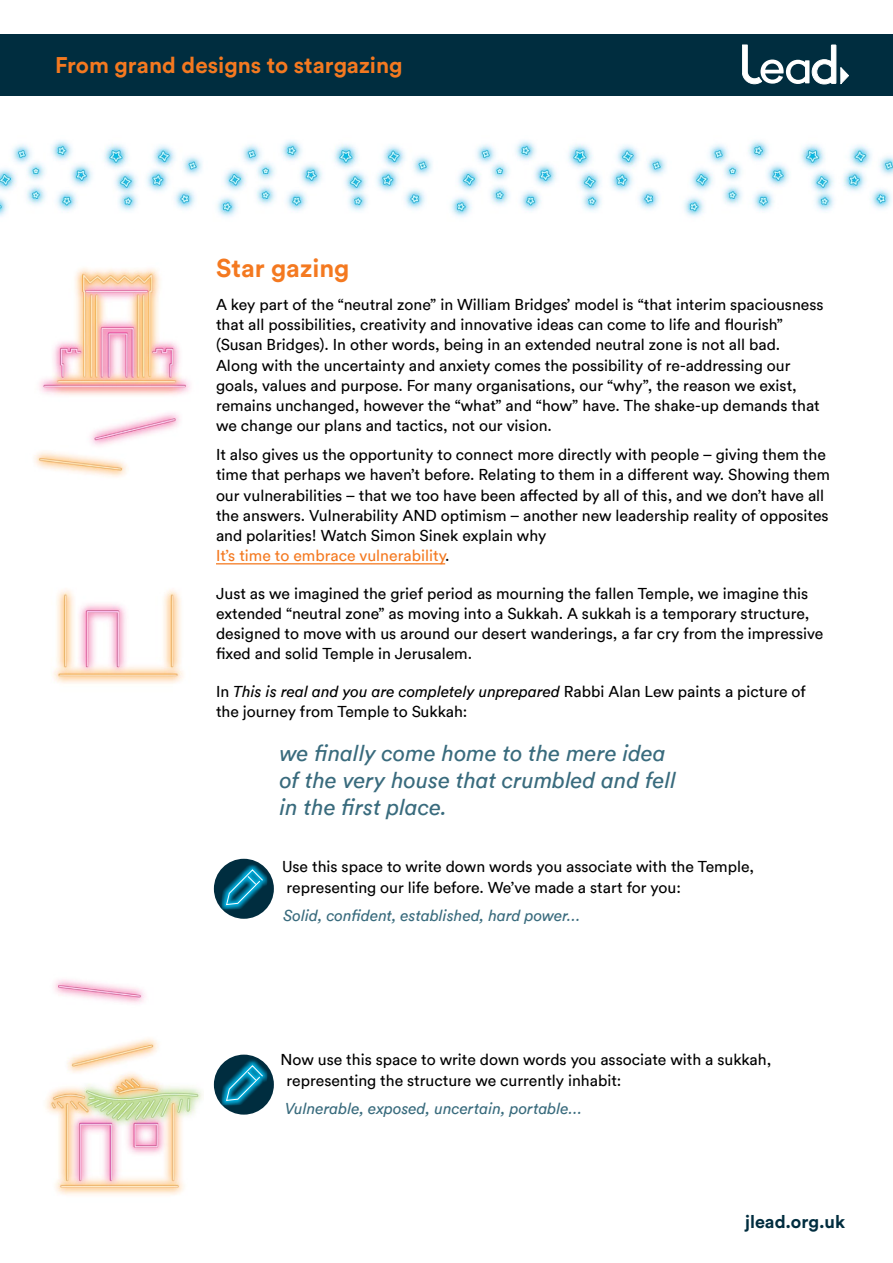
<style>
.page{position:relative;width:893px;height:1263px;background:#fff}
.page>*{position:absolute;margin:0;border:0;box-sizing:border-box;transform-origin:0 0}
.t1{font:700 25.5px "Circular Std";color:#f47920}
.t2{font:italic 22.5px/27px "Circular";color:#396b7d}
.t3{font:700 22.5px "Circular Std";color:#f47920}
.t4{font:700 18px "Circular Std";color:#002d3f}
.t5{font:15.75px/20.2px "Circular";color:#000}
.t6{font:italic 15.75px "Circular";color:#396b7d}
.s1{color:#f47920}
.s2{font-style:italic}
</style>
<div class="page">
<img style="left:0;top:140px;width:203px;height:77px">
<img style="left:217px;top:140px;width:216px;height:77px">
<img style="left:451px;top:140px;width:216px;height:77px">
<img style="left:684px;top:140px;width:209px;height:77px">
<img style="left:34px;top:268px;width:156px;height:209px">
<div style="left:0;top:34px;width:893px;height:61px;background:#002d3f"></div>
<svg style="left:742px;top:45px;width:107px;height:39px"></svg>
<hr style="left:216px;top:563px;width:229px;height:1px;background:#f47920">
<img style="left:53px;top:589px;width:131px;height:95px">
<img style="left:46px;top:979px;width:157px;height:216px">
<div style="left:214px;top:859px;width:60px;height:60px;background:#002d3f;border-radius:50%"></div>
<svg style="left:220px;top:863px;width:49px;height:48px"></svg>
<svg style="left:224px;top:867px;width:41px;height:40px"></svg>
<div style="left:214px;top:1054px;width:60px;height:60px;background:#002d3f;border-radius:50%"></div>
<svg style="left:220px;top:1059px;width:49px;height:48px"></svg>
<svg style="left:224px;top:1063px;width:41px;height:39px"></svg>
<h2 class="t3" style="left:55px;top:50px;width:349px">From grand designs to stargazing</h2>
<h1 class="t1" style="left:216px;top:251px;width:135px">Star gazing</h1>
<p class="t5" style="left:216px;top:293px;width:609px">A key part of the “neutral zone” in William Bridges’ model is “that interim spaciousness that all possibilities, creativity and innovative ideas can come to life and flourish” (Susan Bridges). In other words, being in an extended neutral zone is not all bad.<br>Along with the uncertainty and anxiety comes the possibility of re-addressing our goals, values and purpose. For many organisations, our “why”, the reason we exist, remains unchanged, however the “what” and “how” have. The shake-up demands that we change our plans and tactics, not our vision.</p>
<p class="t5" style="left:216px;top:444px;width:615px">It also gives us the opportunity to connect more directly with people – giving them the time that perhaps we haven’t before. Relating to them in a different way. Showing them our vulnerabilities – that we too have been affected by all of this, and we don’t have all the answers. Vulnerability AND optimism – another new leadership reality of opposites and polarities! Watch Simon Sinek explain why<br><span class="s1">It’s time to embrace vulnerability</span>.</p>
<p class="t5" style="left:216px;top:582px;width:609px">Just as we imagined the grief period as mourning the fallen Temple, we imagine this extended “neutral zone” as moving into a Sukkah. A sukkah is a temporary structure, designed to move with us around our desert wanderings, a far cry from the impressive fixed and solid Temple in Jerusalem.</p>
<p class="t5" style="left:216px;top:680px;width:591px">In <span class="s2">This is real and you are completely unprepared</span> Rabbi Alan Lew paints a picture of the journey from Temple to Sukkah:</p>
<h2 class="t2" style="left:280px;top:738px;width:398px">we finally come home to the mere idea of the very house that crumbled and fell in the first place.</h2>
<p class="t5" style="left:282px;top:856px;width:474px">Use this space to write down words you associate with the Temple, representing our life before. We’ve made a start for you:</p>
<p class="t6" style="left:284px;top:905px;width:299px">Solid, confident, established, hard power…</p>
<p class="t5" style="left:287px;top:1049px;width:486px;text-indent:-6px">Now use this space to write down words you associate with a sukkah, representing the structure we currently inhabit:</p>
<p class="t6" style="left:285px;top:1098px;width:299px">Vulnerable, exposed, uncertain, portable…</p>
<p class="t4" style="left:745px;top:1209px;width:102px">jlead.org.uk</p>
</div>
